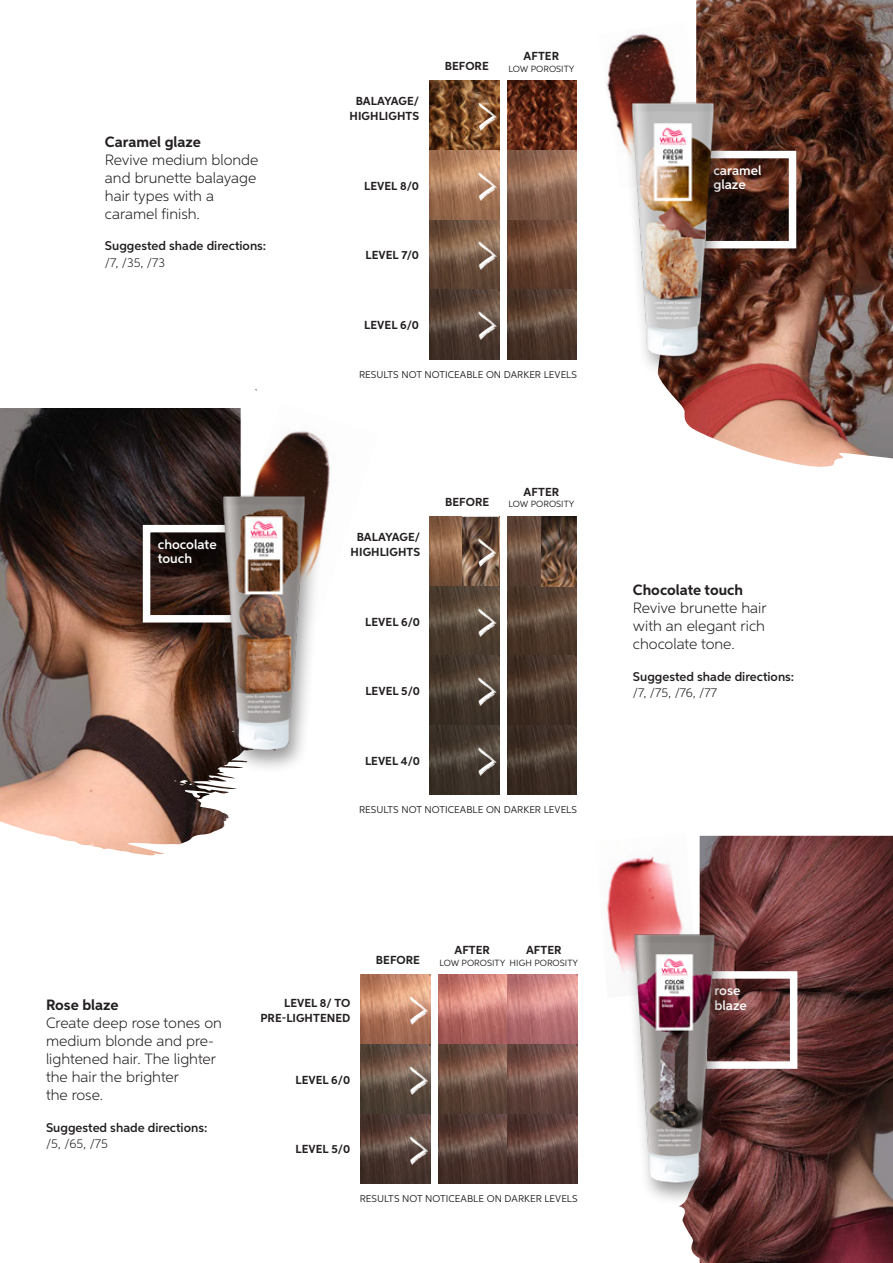
<style>
.page{position:relative;width:893px;height:1263px;background:#fff}
.page>*{position:absolute;margin:0;border:0;box-sizing:border-box;transform-origin:0 0}
.t1{font:40.05px/69.4px "Change";color:#fff;text-align:justify}
.t2{font:300 15px/18px "Aspira";color:#231f20}
.t3{font:700 15px "Aspira";color:#231f20}
.t4{font:600 13.5px/14.2px "Aspira";color:#fff}
.t5{font:600 12.75px "Aspira";color:#231f20}
.t6{font:300 12.75px "Aspira";color:#231f20}
.t7{font:700 11.7px/15.3px "Aspira";letter-spacing:.005em;color:#231f20;text-align:center}
.t8{font:9.9px "Aspira";letter-spacing:.005em;color:#231f20}
.t9{font:9px "Aspira";letter-spacing:.005em;color:#231f20}
</style>
<div class="page">
<img style="left:360px;top:975px;width:70px;height:209px">
<img style="left:439px;top:975px;width:139px;height:209px">
<img style="left:429px;top:81px;width:70px;height:278px">
<img style="left:507px;top:81px;width:70px;height:278px">
<img style="left:430px;top:516px;width:70px;height:279px">
<img style="left:507px;top:516px;width:70px;height:279px">
<img style="left:463px;top:516px;width:36px;height:70px">
<img style="left:541px;top:517px;width:36px;height:69px">
<img style="left:606px;top:858px;width:31px;height:88px">
<img style="left:277px;top:431px;width:53px;height:32px">
<img style="left:606px;top:33px;width:42px;height:59px">
<svg style="left:637px;top:856px;width:23px;height:45px"></svg>
<img style="left:660px;top:836px;width:233px;height:427px">
<img style="left:0;top:408px;width:277px;height:448px">
<img style="left:656px;top:0;width:237px;height:467px">
<div style="left:699px;top:971px;width:98px;height:98px;border:8px solid #fff"></div>
<div style="left:143px;top:525px;width:98px;height:97px;border:8px solid #fff"></div>
<div style="left:698px;top:151px;width:98px;height:97px;border:8px solid #fff"></div>
<img style="left:612px;top:901px;width:127px;height:306px">
<img style="left:200px;top:463px;width:130px;height:312px">
<img style="left:609px;top:69px;width:130px;height:312px">
<p class="t3" style="left:105px;top:132px;width:98px">Caramel glaze</p>
<p class="t2" style="left:105px;top:150px;width:155px">Revive medium blonde and brunette balayage hair types with a caramel finish.</p>
<p class="t5" style="left:105px;top:238px;width:163px">Suggested shade directions:</p>
<p class="t6" style="left:105px;top:255px;width:62px">/7, /35, /73</p>
<p class="t4" style="left:158px;top:537px;width:60px">chocolate touch</p>
<p class="t7" style="left:445px;top:59px;width:46px">BEFORE</p>
<p class="t7" style="left:524px;top:48px;width:37px">AFTER</p>
<p class="t9" style="left:508px;top:63px;width:68px">LOW POROSITY</p>
<p class="t7" style="left:350px;top:93px;width:71px">BALAYAGE/<br>HIGHLIGHTS</p>
<h1 class="t1" style="left:475px;top:81px;width:26px">&gt; &gt; &gt; &gt;</h1>
<p class="t8" style="left:359px;top:368px;width:219px">RESULTS NOT NOTICEABLE ON DARKER LEVELS</p>
<p class="t7" style="left:364px;top:179px;width:56px">LEVEL 8/0</p>
<p class="t7" style="left:366px;top:247px;width:55px">LEVEL 7/0</p>
<p class="t7" style="left:364px;top:317px;width:56px">LEVEL 6/0</p>
<p class="t7" style="left:445px;top:494px;width:46px">BEFORE</p>
<p class="t7" style="left:524px;top:484px;width:37px">AFTER</p>
<p class="t9" style="left:508px;top:499px;width:68px">LOW POROSITY</p>
<p class="t7" style="left:351px;top:529px;width:71px">BALAYAGE/<br>HIGHLIGHTS</p>
<h1 class="t1" style="left:475px;top:516px;width:26px">&gt; &gt; &gt; &gt;</h1>
<p class="t8" style="left:359px;top:803px;width:219px">RESULTS NOT NOTICEABLE ON DARKER LEVELS</p>
<p class="t7" style="left:365px;top:615px;width:56px">LEVEL 6/0</p>
<p class="t7" style="left:365px;top:683px;width:56px">LEVEL 5/0</p>
<p class="t7" style="left:365px;top:753px;width:57px">LEVEL 4/0</p>
<p class="t7" style="left:376px;top:953px;width:46px">BEFORE</p>
<p class="t7" style="left:454px;top:942px;width:37px">AFTER</p>
<p class="t9" style="left:439px;top:957px;width:68px">LOW POROSITY</p>
<p class="t7" style="left:526px;top:942px;width:37px">AFTER</p>
<p class="t9" style="left:510px;top:957px;width:70px">HIGH POROSITY</p>
<p class="t3" style="left:46px;top:996px;width:74px">Rose blaze</p>
<p class="t2" style="left:46px;top:1014px;width:177px">Create deep rose tones on medium blonde and pre&shy;lightened hair. The lighter the hair the brighter<br>the rose.</p>
<p class="t5" style="left:46px;top:1119px;width:163px">Suggested shade directions:</p>
<p class="t6" style="left:46px;top:1136px;width:63px">/5, /65, /75</p>
<p class="t7" style="left:260px;top:995px;width:91px;text-align:right">LEVEL 8/ TO<br>PRE-LIGHTENED</p>
<p class="t7" style="left:295px;top:1073px;width:56px">LEVEL 6/0</p>
<p class="t7" style="left:296px;top:1141px;width:56px">LEVEL 5/0</p>
<h1 class="t1" style="left:406px;top:975px;width:26px">&gt; &gt; &gt;</h1>
<p class="t8" style="left:360px;top:1192px;width:219px">RESULTS NOT NOTICEABLE ON DARKER LEVELS</p>
<p class="t4" style="left:713px;top:163px;width:50px">caramel glaze</p>
<p class="t3" style="left:633px;top:581px;width:112px">Chocolate touch</p>
<p class="t2" style="left:633px;top:599px;width:135px;text-align:justify">Revive brunette hair with an elegant rich chocolate tone.</p>
<p class="t5" style="left:633px;top:668px;width:163px">Suggested shade directions:</p>
<p class="t6" style="left:633px;top:685px;width:86px">/7, /75, /76, /77</p>
<p class="t4" style="left:714px;top:984px;width:34px">rose blaze</p>
</div>
